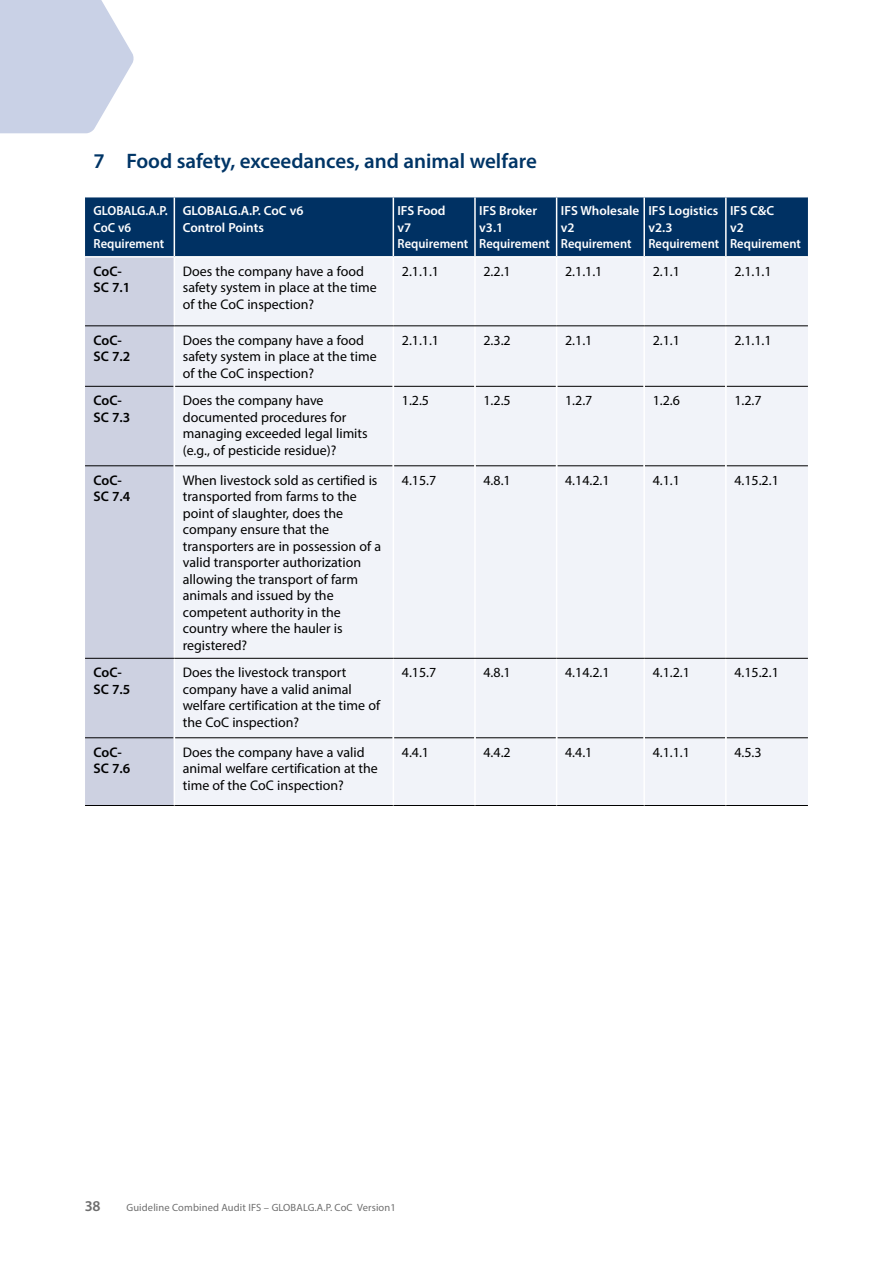
<style>
.page{position:relative;width:893px;height:1263px;background:#fff}
.page>*{position:absolute;margin:0;border:0;box-sizing:border-box;transform-origin:0 0}
.t1{font:600 21px "Myriad Pro";color:#003566}
.t2{font:600 15px "Myriad Pro";color:#6e6e6e}
.t3{font:13.95px/16.5px "Myriad Pro";color:#000}
.t4{font:600 13.95px/16.5px "Myriad Pro";color:#000}
.t5{font:600 13.2px/16.5px "Myriad Pro";color:#fff}
.t6{font:600 13.2px/16.5px "Myriad Pro";color:#fff;scale:.95 1}
.t7{font:10.5px "Myriad Pro";letter-spacing:.01em;color:#6e6e6e}
</style>
<div class="page">
<svg style="left:0;top:0;width:134px;height:133px;background:#d0d7e9"></svg>
<div style="left:85px;top:197px;width:723px;height:59px;background:#003163"></div>
<div style="left:85px;top:258px;width:89px;height:547px;background:#cdd1e1"></div>
<div style="left:175px;top:258px;width:633px;height:547px;background:#f1f3f9"></div>
<hr style="left:85px;top:386px;width:89px;height:1px;background:#000">
<hr style="left:175px;top:386px;width:218px;height:1px;background:#000">
<hr style="left:85px;top:465px;width:89px;height:1px;background:#000">
<hr style="left:175px;top:465px;width:218px;height:1px;background:#000">
<hr style="left:85px;top:737px;width:89px;height:1px;background:#000">
<hr style="left:175px;top:737px;width:218px;height:1px;background:#000">
<hr style="left:85px;top:805px;width:89px;height:1px;background:#000">
<hr style="left:174px;top:805px;width:219px;height:1px;background:#000">
<hr style="left:394px;top:386px;width:80px;height:1px;background:#000">
<hr style="left:476px;top:386px;width:80px;height:1px;background:#000">
<hr style="left:557px;top:386px;width:86px;height:1px;background:#000">
<hr style="left:645px;top:386px;width:80px;height:1px;background:#000">
<hr style="left:727px;top:386px;width:81px;height:1px;background:#000">
<hr style="left:394px;top:465px;width:80px;height:1px;background:#000">
<hr style="left:476px;top:465px;width:80px;height:1px;background:#000">
<hr style="left:557px;top:465px;width:86px;height:1px;background:#000">
<hr style="left:645px;top:465px;width:80px;height:1px;background:#000">
<hr style="left:727px;top:465px;width:81px;height:1px;background:#000">
<hr style="left:394px;top:737px;width:80px;height:1px;background:#000">
<hr style="left:476px;top:737px;width:80px;height:1px;background:#000">
<hr style="left:557px;top:737px;width:86px;height:1px;background:#000">
<hr style="left:645px;top:737px;width:80px;height:1px;background:#000">
<hr style="left:727px;top:737px;width:81px;height:1px;background:#000">
<hr style="left:393px;top:805px;width:82px;height:1px;background:#000">
<hr style="left:475px;top:805px;width:82px;height:1px;background:#000">
<hr style="left:557px;top:805px;width:87px;height:1px;background:#000">
<hr style="left:644px;top:805px;width:82px;height:1px;background:#000">
<hr style="left:726px;top:805px;width:82px;height:1px;background:#000">
<hr style="left:174px;top:197px;width:1px;height:59px;background:#fff">
<hr style="left:393px;top:197px;width:1px;height:59px;background:#fff">
<hr style="left:474px;top:197px;width:2px;height:59px;background:#fff">
<hr style="left:556px;top:197px;width:1px;height:59px;background:#fff">
<hr style="left:643px;top:197px;width:2px;height:59px;background:#fff">
<hr style="left:725px;top:197px;width:2px;height:59px;background:#fff">
<hr style="left:393px;top:258px;width:1px;height:68px;background:#fff">
<hr style="left:474px;top:258px;width:2px;height:68px;background:#fff">
<hr style="left:556px;top:258px;width:1px;height:68px;background:#fff">
<hr style="left:643px;top:258px;width:2px;height:68px;background:#fff">
<hr style="left:725px;top:258px;width:2px;height:68px;background:#fff">
<hr style="left:393px;top:326px;width:1px;height:60px;background:#fff">
<hr style="left:474px;top:326px;width:2px;height:60px;background:#fff">
<hr style="left:556px;top:326px;width:1px;height:60px;background:#fff">
<hr style="left:643px;top:326px;width:2px;height:60px;background:#fff">
<hr style="left:725px;top:326px;width:2px;height:60px;background:#fff">
<hr style="left:393px;top:386px;width:1px;height:80px;background:#fff">
<hr style="left:474px;top:386px;width:2px;height:80px;background:#fff">
<hr style="left:556px;top:386px;width:1px;height:80px;background:#fff">
<hr style="left:643px;top:386px;width:2px;height:80px;background:#fff">
<hr style="left:725px;top:386px;width:2px;height:80px;background:#fff">
<hr style="left:393px;top:466px;width:1px;height:192px;background:#fff">
<hr style="left:474px;top:466px;width:2px;height:192px;background:#fff">
<hr style="left:556px;top:466px;width:1px;height:192px;background:#fff">
<hr style="left:643px;top:466px;width:2px;height:192px;background:#fff">
<hr style="left:725px;top:466px;width:2px;height:192px;background:#fff">
<hr style="left:393px;top:658px;width:1px;height:80px;background:#fff">
<hr style="left:474px;top:658px;width:2px;height:80px;background:#fff">
<hr style="left:556px;top:658px;width:1px;height:80px;background:#fff">
<hr style="left:643px;top:658px;width:2px;height:80px;background:#fff">
<hr style="left:725px;top:658px;width:2px;height:80px;background:#fff">
<hr style="left:393px;top:738px;width:1px;height:67px;background:#fff">
<hr style="left:474px;top:738px;width:2px;height:67px;background:#fff">
<hr style="left:556px;top:738px;width:1px;height:67px;background:#fff">
<hr style="left:643px;top:738px;width:2px;height:67px;background:#fff">
<hr style="left:725px;top:738px;width:2px;height:67px;background:#fff">
<hr style="left:85px;top:658px;width:89px;height:1px;background:#000">
<hr style="left:174px;top:658px;width:219px;height:1px;background:#000">
<hr style="left:393px;top:658px;width:82px;height:1px;background:#000">
<hr style="left:475px;top:658px;width:82px;height:1px;background:#000">
<hr style="left:557px;top:658px;width:87px;height:1px;background:#000">
<hr style="left:644px;top:658px;width:82px;height:1px;background:#000">
<hr style="left:726px;top:658px;width:82px;height:1px;background:#000">
<hr style="left:85px;top:326px;width:89px;height:1px;background:#000">
<hr style="left:174px;top:326px;width:219px;height:1px;background:#000">
<hr style="left:393px;top:326px;width:82px;height:1px;background:#000">
<hr style="left:475px;top:326px;width:82px;height:1px;background:#000">
<hr style="left:557px;top:326px;width:87px;height:1px;background:#000">
<hr style="left:644px;top:326px;width:82px;height:1px;background:#000">
<hr style="left:726px;top:326px;width:82px;height:1px;background:#000">
<h1 class="t1" style="left:94px;top:148px;width:445px">7 Food safety, exceedances, and animal welfare</h1>
<p class="t6" style="left:94px;top:202px;width:80px">GLOBALG.A.P.<br>CoC v6<br>Requirement</p>
<p class="t5" style="left:183px;top:202px;width:122px">GLOBALG.A.P. CoC v6<br>Control Points</p>
<p class="t5" style="left:398px;top:202px;width:72px">IFS Food<br>v7<br>Requirement</p>
<p class="t5" style="left:479px;top:202px;width:72px">IFS Broker v3.1<br>Requirement</p>
<p class="t5" style="left:561px;top:202px;width:80px">IFS Wholesale v2<br>Requirement</p>
<p class="t5" style="left:648px;top:202px;width:72px">IFS Logistics v2.3<br>Requirement</p>
<p class="t5" style="left:730px;top:202px;width:72px">IFS C&amp;C<br>v2<br>Requirement</p>
<p class="t4" style="left:94px;top:263px;width:38px">CoC-<br>SC 7.1</p>
<p class="t3" style="left:183px;top:263px;width:195px">Does the company have a food safety system in place at the time of the CoC inspection?</p>
<p class="t3" style="left:402px;top:263px;width:39px">2.1.1.1</p>
<p class="t3" style="left:483px;top:263px;width:29px">2.2.1</p>
<p class="t3" style="left:565px;top:263px;width:39px">2.1.1.1</p>
<p class="t3" style="left:653px;top:263px;width:29px">2.1.1</p>
<p class="t3" style="left:734px;top:263px;width:39px">2.1.1.1</p>
<p class="t4" style="left:94px;top:331px;width:38px">CoC-<br>SC 7.2</p>
<p class="t3" style="left:183px;top:332px;width:195px">Does the company have a food safety system in place at the time of the CoC inspection?</p>
<p class="t3" style="left:402px;top:332px;width:39px">2.1.1.1</p>
<p class="t3" style="left:483px;top:332px;width:29px">2.3.2</p>
<p class="t3" style="left:565px;top:332px;width:29px">2.1.1</p>
<p class="t3" style="left:653px;top:332px;width:29px">2.1.1</p>
<p class="t3" style="left:734px;top:332px;width:39px">2.1.1.1</p>
<p class="t4" style="left:94px;top:392px;width:38px">CoC-<br>SC 7.3</p>
<p class="t3" style="left:183px;top:392px;width:186px">Does the company have documented procedures for managing exceeded legal limits (e.g., of pesticide residue)?</p>
<p class="t3" style="left:402px;top:392px;width:29px">1.2.5</p>
<p class="t3" style="left:483px;top:392px;width:29px">1.2.5</p>
<p class="t3" style="left:565px;top:392px;width:29px">1.2.7</p>
<p class="t3" style="left:653px;top:392px;width:29px">1.2.6</p>
<p class="t3" style="left:734px;top:392px;width:29px">1.2.7</p>
<p class="t4" style="left:94px;top:471px;width:38px">CoC-<br>SC 7.4</p>
<p class="t3" style="left:183px;top:472px;width:200px">When livestock sold as certified is transported from farms to the point of slaughter, does the company ensure that the transporters are in possession of a valid transporter authorization allowing the transport of farm animals and issued by the competent authority in the country where the hauler is registered?</p>
<p class="t3" style="left:402px;top:472px;width:36px">4.15.7</p>
<p class="t3" style="left:483px;top:472px;width:29px">4.8.1</p>
<p class="t3" style="left:565px;top:472px;width:46px">4.14.2.1</p>
<p class="t3" style="left:653px;top:472px;width:29px">4.1.1</p>
<p class="t3" style="left:734px;top:472px;width:46px">4.15.2.1</p>
<p class="t4" style="left:94px;top:664px;width:38px">CoC-<br>SC 7.5</p>
<p class="t3" style="left:183px;top:664px;width:199px">Does the livestock transport company have a valid animal welfare certification at the time of the CoC inspection?</p>
<p class="t3" style="left:402px;top:664px;width:36px">4.15.7</p>
<p class="t3" style="left:483px;top:664px;width:29px">4.8.1</p>
<p class="t3" style="left:565px;top:664px;width:46px">4.14.2.1</p>
<p class="t3" style="left:653px;top:664px;width:39px">4.1.2.1</p>
<p class="t3" style="left:734px;top:664px;width:46px">4.15.2.1</p>
<p class="t4" style="left:94px;top:743px;width:38px">CoC-<br>SC 7.6</p>
<p class="t3" style="left:183px;top:744px;width:197px">Does the company have a valid animal welfare certification at the time of the CoC inspection?</p>
<p class="t3" style="left:402px;top:744px;width:29px">4.4.1</p>
<p class="t3" style="left:483px;top:744px;width:29px">4.4.2</p>
<p class="t3" style="left:565px;top:744px;width:29px">4.4.1</p>
<p class="t3" style="left:653px;top:744px;width:39px">4.1.1.1</p>
<p class="t3" style="left:734px;top:744px;width:29px">4.5.3</p>
<p class="t2" style="left:85px;top:1197px;width:17px">38</p>
<p class="t7" style="left:126px;top:1201px;width:271px">Guideline Combined Audit IFS – GLOBALG.A.P. CoC Version1</p>
</div>
